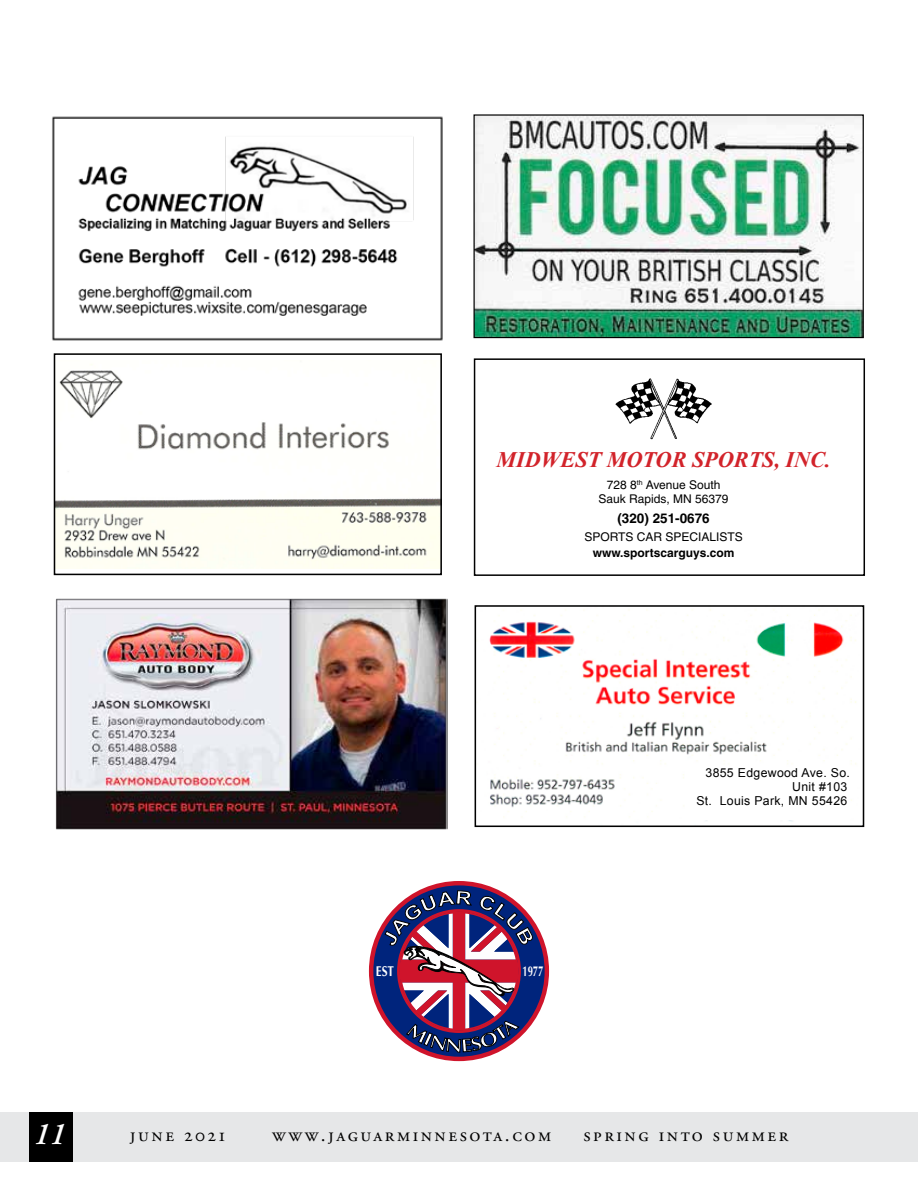
<style>
.page{position:relative;width:918px;height:1188px;background:#fff}
.page>*{position:absolute;margin:0;border:0;box-sizing:border-box;transform-origin:0 0}
.t1{font:italic 600 31.5px "Adobe Garamond";color:#fff}
.t2{font:italic 700 22.2px "Times New Roman";color:#d2232a}
.t3{font:19.5px "Adobe Garamond Regular SC";letter-spacing:.13em;color:#000}
.t4{font:700 14.25px "Optima";color:#fff;scale:.67 1}
.t5{font:700 14.25px "Optima";color:#fff;scale:.82 1}
.t6{font:700 13.5px "Helvetica";color:#000}
.t7{font:12.3px/13.8px "Arial";letter-spacing:.025em;color:#000;text-align:right}
.t8{font:12px/14.4px "Helvetica";color:#000;text-align:center}
.t9{font:700 12px "Helvetica";color:#000}
</style>
<div class="page">
<div style="left:0;top:1112px;width:918px;height:49px;background:#e6e7e8"></div>
<div style="left:30px;top:1112px;width:43px;height:49px;background:#000"></div>
<img style="left:57px;top:364px;width:382px;height:204px">
<div style="left:54px;top:353px;width:388px;height:222px;border:2px solid #000"></div>
<img style="left:489px;top:609px;width:367px;height:213px">
<div style="left:475px;top:605px;width:389px;height:222px;border:2px solid #000"></div>
<div style="left:686px;top:768px;width:162px;height:52px;background:#fff"></div>
<img style="left:52px;top:116px;width:391px;height:225px">
<img style="left:475px;top:116px;width:387px;height:220px">
<div style="left:473px;top:114px;width:391px;height:224px;border:1px solid #000"></div>
<img style="left:616px;top:378px;width:95px;height:62px">
<div style="left:474px;top:358px;width:391px;height:218px;border:2px solid #000"></div>
<img style="left:55px;top:598px;width:393px;height:232px">
<svg style="left:371px;top:883px;width:176px;height:176px;background:#2c206a"></svg>
<div style="left:369px;top:881px;width:180px;height:180px;border:4px solid #cf142b;border-radius:50%"></div>
<svg style="left:384px;top:890px;width:149px;height:163px"></svg>
<h2 class="t2" style="left:497px;top:444px;width:336px">MIDWEST MOTOR SPORTS, INC.</h2>
<p class="t8" style="left:599px;top:477px;width:131px">728 8<sup>th</sup> Avenue South<br>Sauk Rapids, MN 56379</p>
<p class="t6" style="left:617px;top:510px;width:94px">(320) 251-0676</p>
<p class="t8" style="left:584px;top:529px;width:160px">SPORTS CAR SPECIALISTS</p>
<p class="t9" style="left:593px;top:546px;width:143px">www.sportscarguys.com</p>
<p class="t5" style="left:376px;top:963px;width:24px">EST</p>
<p class="t4" style="left:522px;top:963px;width:33px">1977</p>
<p class="t7" style="left:696px;top:766px;width:155px">3855 Edgewood Ave. So.<br>Unit #103<br>St. Louis Park, MN 55426</p>
<h1 class="t1" style="left:33px;top:1117px;width:34px">11</h1>
<h3 class="t3" style="left:130px;top:1124px;width:97px">june 2021</h3>
<h3 class="t3" style="left:272px;top:1124px;width:281px">www.jaguarminnesota.com</h3>
<h3 class="t3" style="left:583px;top:1124px;width:206px">spring into summer</h3>
</div>
